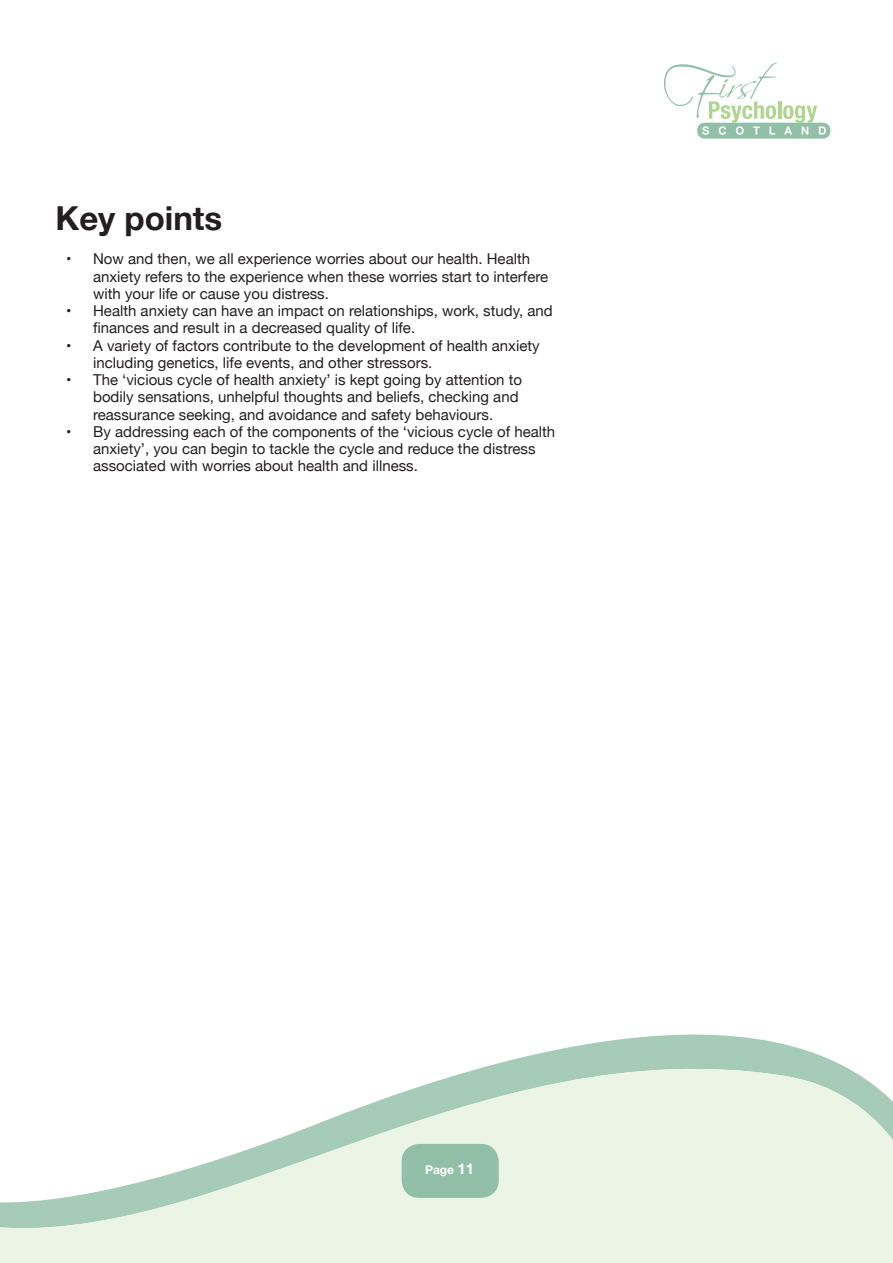
<style>
.page{position:relative;width:893px;height:1263px;background:#fff}
.page>*{position:absolute;margin:0;border:0;box-sizing:border-box;transform-origin:0 0}
.heading_1{font:700 33px "Helvetica Neue";color:#231f20}
.t1{font:15px/17.2px "Helvetica Neue";color:#231f20}
.t2{font:700 12px "Helvetica Neue";color:#fff}
.s1{font-size:15px}
</style>
<div class="page">
<svg style="left:0;top:1034px;width:893px;height:229px;fill:#ebf4e5"></svg>
<div style="left:697px;top:123px;width:133px;height:16px;background:#92bfa8;border-radius:7px"></div>
<hr style="left:778px;top:101px;width:3px;height:18px;background:#aed690">
<svg style="left:783px;top:105px;width:43px;height:30px"></svg>
<svg style="left:664px;top:62px;width:113px;height:73px"></svg>
<div style="left:402px;top:1144px;width:97px;height:54px;background:#92bfa8;border-radius:18px"></div>
<p class="heading_1" style="left:56px;top:192px;width:168px">Key points</p>
<p class="t1" style="left:93px;top:251px;width:456px;text-indent:-27px">• Now and then, we all experience worries about our health. Health anxiety refers to the experience when these worries start to interfere with your life or cause you distress.</p>
<p class="t1" style="left:93px;top:303px;width:461px;text-indent:-27px">• Health anxiety can have an impact on relationships, work, study, and finances and result in a decreased quality of life.</p>
<p class="t1" style="left:93px;top:338px;width:448px;text-indent:-27px">• A variety of factors contribute to the development of health anxiety including genetics, life events, and other stressors.</p>
<p class="t1" style="left:93px;top:372px;width:430px;text-indent:-27px">• The ‘vicious cycle of health anxiety’ is kept going by attention to bodily sensations, unhelpful thoughts and beliefs, checking and reassurance seeking, and avoidance and safety behaviours.</p>
<p class="t1" style="left:93px;top:424px;width:464px;text-indent:-27px">• By addressing each of the components of the ‘vicious cycle of health anxiety’, you can begin to tackle the cycle and reduce the distress associated with worries about health and illness.</p>
<p class="t2" style="left:425px;top:1160px;width:51px">Page <span class="s1">11</span></p>
</div>
